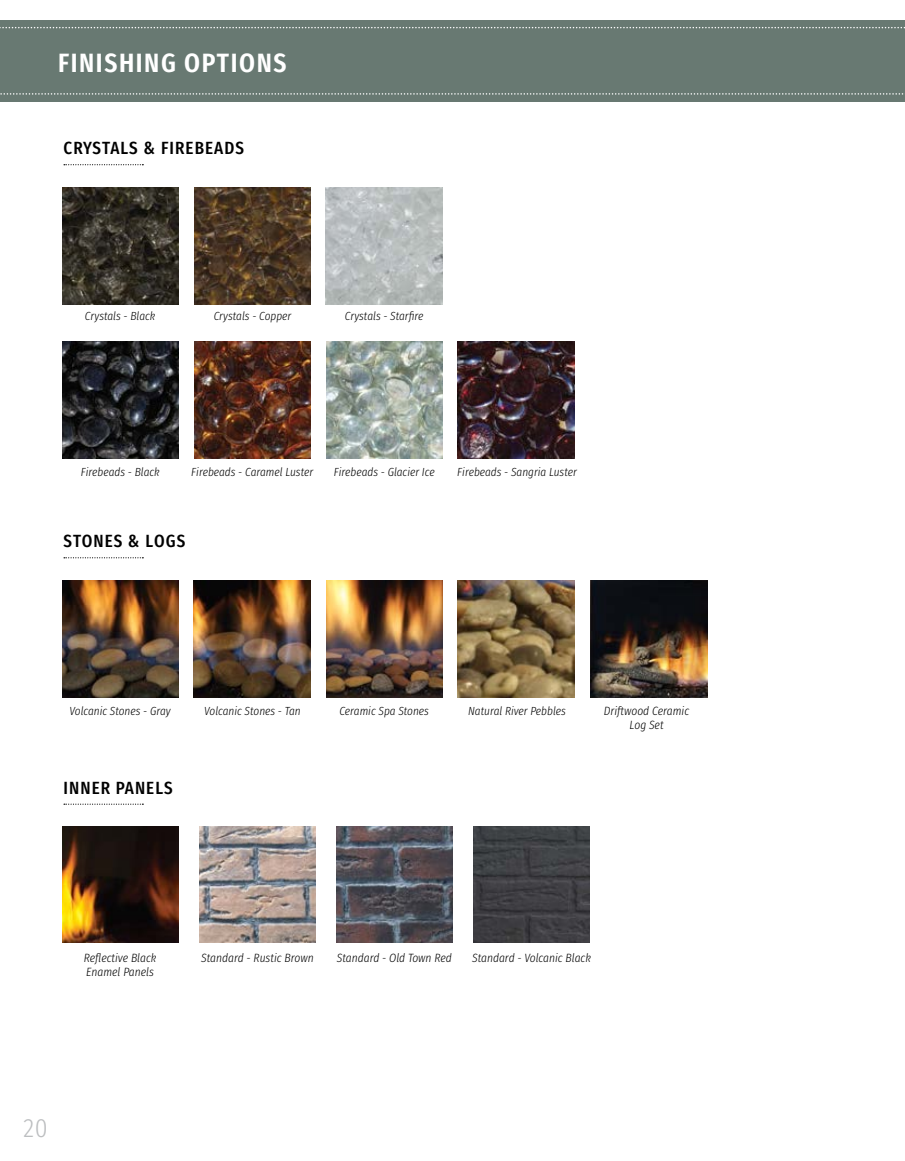
<style>
.page{position:relative;width:905px;height:1161px;background:#fff}
.page>*{position:absolute;margin:0;border:0;box-sizing:border-box;transform-origin:0 0}
.t1{font:600 26.4px "Fira Sans Condensed";letter-spacing:.06em;color:#fff}
.t2{font:300 26.4px "Fira Sans Condensed";color:#bcbec0}
.t3{font:500 17.7px "Fira Sans Condensed";letter-spacing:.06em;color:#000}
.t4{font:italic 300 12px/13.5px "Fira Sans Condensed";color:#000;text-align:center}
.t5{font:italic 300 11.7px "Fira Sans Condensed";color:#000}
</style>
<div class="page">
<img style="left:62px;top:581px;width:117px;height:116px">
<img style="left:194px;top:581px;width:116px;height:116px">
<img style="left:326px;top:581px;width:116px;height:116px">
<img style="left:591px;top:581px;width:116px;height:116px">
<img style="left:457px;top:581px;width:117px;height:116px">
<img style="left:62px;top:826px;width:117px;height:117px">
<img style="left:62px;top:188px;width:117px;height:116px">
<img style="left:194px;top:188px;width:116px;height:116px">
<img style="left:326px;top:188px;width:116px;height:116px">
<img style="left:194px;top:342px;width:116px;height:116px">
<img style="left:62px;top:342px;width:116px;height:116px">
<img style="left:457px;top:342px;width:117px;height:116px">
<img style="left:326px;top:342px;width:116px;height:116px">
<img style="left:199px;top:826px;width:117px;height:117px">
<img style="left:336px;top:826px;width:117px;height:117px">
<img style="left:473px;top:826px;width:117px;height:117px">
<div style="left:0;top:20px;width:904px;height:81px;background:#687972"></div>
<svg style="left:0;top:93px;width:905px;height:2px"></svg>
<svg style="left:0;top:27px;width:904px;height:1px"></svg>
<svg style="left:64px;top:164px;width:79px;height:1px"></svg>
<svg style="left:64px;top:557px;width:79px;height:1px"></svg>
<svg style="left:64px;top:804px;width:79px;height:1px"></svg>
<h1 class="t1" style="left:58px;top:38px;width:230px">FINISHING OPTIONS</h1>
<h2 class="t3" style="left:63px;top:132px;width:182px">CRYSTALS &amp; FIREBEADS</h2>
<p class="t5" style="left:85px;top:308px;width:72px">Crystals - Black</p>
<p class="t5" style="left:214px;top:308px;width:79px">Crystals - Copper</p>
<p class="t5" style="left:345px;top:308px;width:80px">Crystals - Starfire</p>
<p class="t5" style="left:81px;top:464px;width:80px">Firebeads - Black</p>
<p class="t5" style="left:191px;top:464px;width:124px">Firebeads - Caramel Luster</p>
<p class="t5" style="left:334px;top:464px;width:102px">Firebeads - Glacier Ice</p>
<h2 class="t3" style="left:63px;top:525px;width:123px">STONES &amp; LOGS</h2>
<p class="t5" style="left:457px;top:464px;width:121px">Firebeads - Sangria Luster</p>
<p class="t5" style="left:468px;top:702px;width:99px">Natural River Pebbles</p>
<p class="t5" style="left:70px;top:703px;width:103px">Volcanic Stones - Gray</p>
<p class="t5" style="left:204px;top:703px;width:98px">Volcanic Stones - Tan</p>
<p class="t5" style="left:339px;top:703px;width:91px">Ceramic Spa Stones</p>
<p class="t4" style="left:604px;top:704px;width:87px">Driftwood Ceramic<br>Log Set</p>
<h2 class="t3" style="left:63px;top:771px;width:111px">INNER PANELS</h2>
<p class="t4" style="left:84px;top:952px;width:74px;text-align:left">Reflective Black<br>Enamel Panels</p>
<p class="t4" style="left:201px;top:952px;width:114px">Standard - Rustic Brown</p>
<p class="t4" style="left:337px;top:952px;width:116px">Standard - Old Town Red</p>
<p class="t4" style="left:472px;top:952px;width:120px">Standard - Volcanic Black</p>
<h1 class="t2" style="left:23px;top:1103px;width:26px">20</h1>
</div>
